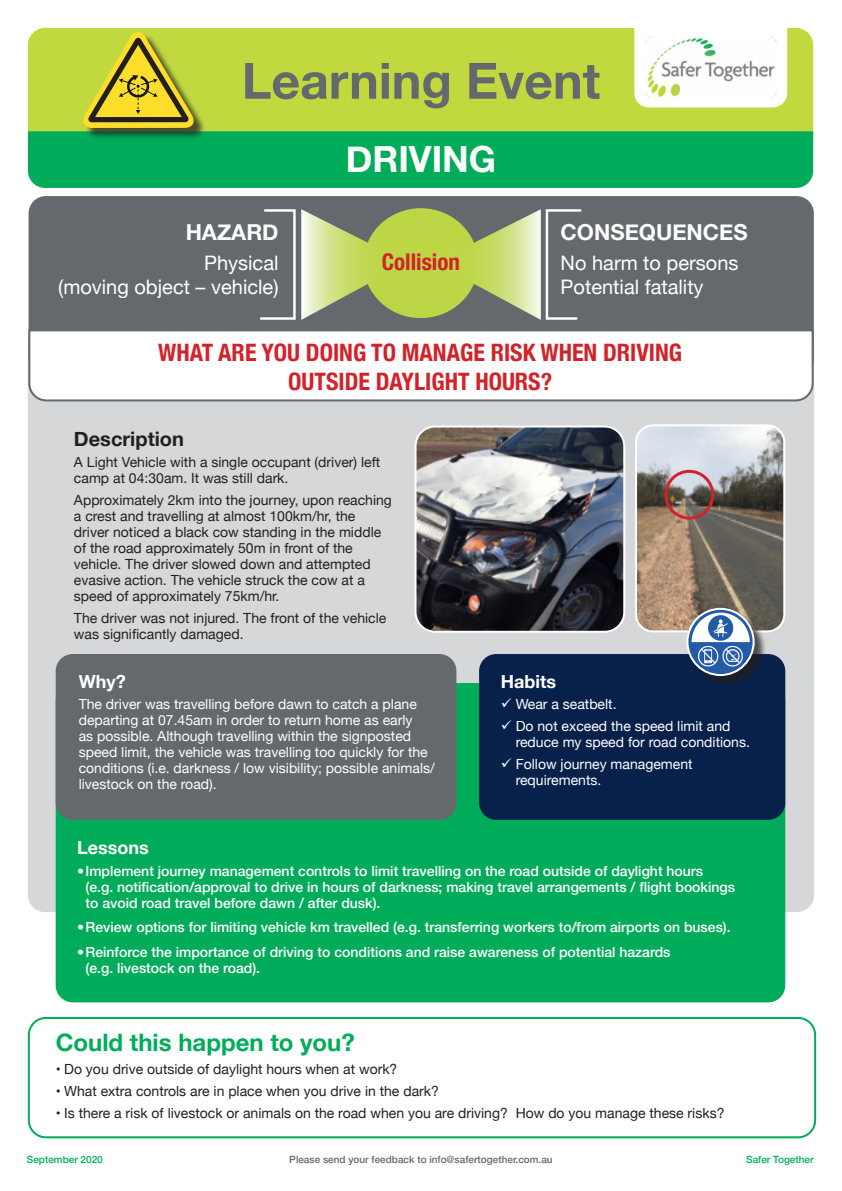
<style>
.page{position:relative;width:842px;height:1191px;background:#fff}
.page>*{position:absolute;margin:0;border:0;box-sizing:border-box;transform-origin:0 0}
.t1{font:700 50px "Helvetica Neue";color:#64696d}
.t2{font:700 36px "Helvetica Neue";color:#fff}
.t3{font:700 condensed 24px/28.8px "Helvetica Neue";color:#d1232a;text-align:center}
.Could_this_happen_he{font:700 24px "Helvetica Neue";color:#00ac5a}
.t4{font:700 condensed 23px "Helvetica Neue";color:#d1232a}
.t5{font:700 22px "Helvetica Neue";color:#fff}
.t6{font:20px/24px "Helvetica Neue";color:#fff;text-align:right}
.Body_Copy_Heading_1{font:700 20px "Helvetica Neue";color:#231f20}
.Boxed_Text_Title{font:700 18px "Helvetica Neue";color:#fff}
.Body_copy{font:14px/16px "Helvetica Neue";color:#231f20}
.t7{font:500 14px/16px "Helvetica Neue";color:#fff}
.Boxed_text_body{font:14px/16px "Helvetica Neue";color:#fff}
.t8{font:500 10px "Helvetica Neue";color:#64696d}
.t9{font:500 10px "Helvetica Neue";color:#00ac5a}
</style>
<div class="page">
<div style="left:28px;top:329px;width:786px;height:583px;background:#d6d7d9;border-radius:17px"></div>
<div style="left:56px;top:683px;width:729px;height:319px;background:#00ac5a;border-radius:17px"></div>
<div style="left:28px;top:1017px;width:788px;height:121px;border:2px solid #00ac5a;border-radius:17px"></div>
<div style="left:56px;top:654px;width:400px;height:166px;background:#64696d;border-radius:17px"></div>
<div style="left:479px;top:654px;width:306px;height:166px;background:#07214b;border-radius:17px"></div>
<div style="left:28px;top:28px;width:785px;height:129px;background:#c2d83f;border-radius:17px"></div>
<div style="left:29px;top:196px;width:785px;height:180px;background:#64696d;border-radius:17px"></div>
<div style="left:28px;top:131px;width:785px;height:57px;background:#00ac5a"></div>
<div style="left:363px;top:208px;width:115px;height:110px;background:#bcd646;border-radius:50%"></div>
<svg style="left:435px;top:209px;width:147px;height:111px"></svg>
<svg style="left:259px;top:209px;width:148px;height:111px"></svg>
<div style="left:634px;top:28px;width:153px;height:79px;background:#fff"></div>
<img style="left:645px;top:37px;width:131px;height:61px">
<svg style="left:28px;top:328px;width:786px;height:74px;background:#f2f3f3"></svg>
<div style="left:85px;top:34px;width:121px;height:106px;background:#231f20;opacity:.75"></div>
<svg style="left:83px;top:32px;width:111px;height:96px"></svg>
<img style="left:417px;top:428px;width:205px;height:202px">
<div style="left:414px;top:425px;width:211px;height:208px;border:2px solid #fff;border-radius:20px"></div>
<img style="left:638px;top:427px;width:146px;height:204px">
<div style="left:635px;top:424px;width:150px;height:208px;border:2px solid #fff;border-radius:17px"></div>
<div style="left:688px;top:609px;width:79px;height:79px;background:#231f20;opacity:.75"></div>
<img style="left:687px;top:609px;width:67px;height:66px;border-radius:33px">
<div style="left:686px;top:608px;width:69px;height:68px;border:2px solid #fff;border-radius:50%"></div>
<div style="left:664px;top:470px;width:50px;height:49px;border:3px solid #d1232a;border-radius:50%"></div>
<h1 class="t1" style="left:242px;top:42px;width:360px">Learning Event</h1>
<p class="t5" style="left:186px;top:215px;width:94px">HAZARD</p>
<p class="t6" style="left:58px;top:252px;width:222px">Physical<br>(moving object – vehicle)</p>
<p class="t2" style="left:346px;top:131px;width:152px">DRIVING</p>
<p class="t4" style="left:382px;top:242px;width:80px">Collision</p>
<p class="t5" style="left:561px;top:215px;width:189px">CONSEQUENCES</p>
<p class="t6" style="left:561px;top:252px;width:179px">No harm to persons</p>
<p class="t6" style="left:561px;top:276px;width:144px">Potential fatality</p>
<p class="t3" style="left:158px;top:336px;width:525px">WHAT ARE YOU DOING TO MANAGE RISK WHEN DRIVING<br>OUTSIDE DAYLIGHT HOURS?</p>
<p class="Body_Copy_Heading_1" style="left:74px;top:423px;width:111px">Description</p>
<p class="Body_copy" style="left:74px;top:455px;width:308px">A Light Vehicle with a single occupant (driver) left camp at 04:30am. It was still dark.</p>
<p class="Body_copy" style="left:74px;top:493px;width:319px">Approximately 2km into the journey, upon reaching a crest and travelling at almost 100km/hr, the driver noticed a black cow standing in the middle of the road approximately 50m in front of the vehicle. The driver slowed down and attempted evasive action. The vehicle struck the cow at a speed of approximately 75km/hr.</p>
<p class="Body_copy" style="left:74px;top:610px;width:314px">The driver was not injured. The front of the vehicle was significantly damaged.</p>
<p class="Boxed_Text_Title" style="left:79px;top:667px;width:49px">Why?</p>
<p class="Boxed_text_body" style="left:79px;top:697px;width:357px">The driver was travelling before dawn to catch a plane departing at 07.45am in order to return home as early<br>as possible. Although travelling within the signposted speed limit, the vehicle was travelling too quickly for the conditions (i.e. darkness / low visibility; possible animals/ livestock on the road).</p>
<p class="Boxed_Text_Title" style="left:501px;top:667px;width:57px">Habits</p>
<p class="Boxed_text_body" style="left:501px;top:697px;width:117px">✓ Wear a seatbelt.</p>
<p class="Boxed_text_body" style="left:516px;top:718px;width:236px;text-indent:-15px">✓ Do not exceed the speed limit and reduce my speed for road conditions.</p>
<p class="Boxed_text_body" style="left:516px;top:756px;width:178px;text-indent:-15px">✓ Follow journey management requirements.</p>
<p class="Boxed_Text_Title" style="left:77px;top:833px;width:73px">Lessons</p>
<p class="t7" style="left:86px;top:861px;width:651px;text-indent:-9px">•Implement journey management controls to limit travelling on the road outside of daylight hours<br>(e.g. notification/approval to drive in hours of darkness; making travel arrangements / flight bookings to avoid road travel before dawn / after dusk).</p>
<p class="t7" style="left:77px;top:918px;width:655px">•Review options for limiting vehicle km travelled (e.g. transferring workers to/from airports on buses).</p>
<p class="t7" style="left:86px;top:942px;width:586px;text-indent:-9px">•Reinforce the importance of driving to conditions and raise awareness of potential hazards (e.g. livestock on the road).</p>
<p class="Could_this_happen_he" style="left:56px;top:1023px;width:301px">Could this happen to you?</p>
<p class="Body_copy" style="left:56px;top:1062px;width:343px">• Do you drive outside of daylight hours when at work?</p>
<p class="Body_copy" style="left:56px;top:1083px;width:385px">• What extra controls are in place when you drive in the dark?</p>
<p class="Body_copy" style="left:56px;top:1105px;width:670px">• Is there a risk of livestock or animals on the road when you are driving? How do you manage these risks?</p>
<p class="t9" style="left:27px;top:1151px;width:77px">September 2020</p>
<p class="t8" style="left:289px;top:1151px;width:265px">Please send your feedback to info@safertogether.com.au</p>
<p class="t9" style="left:746px;top:1151px;width:69px">Safer Together</p>
</div>
